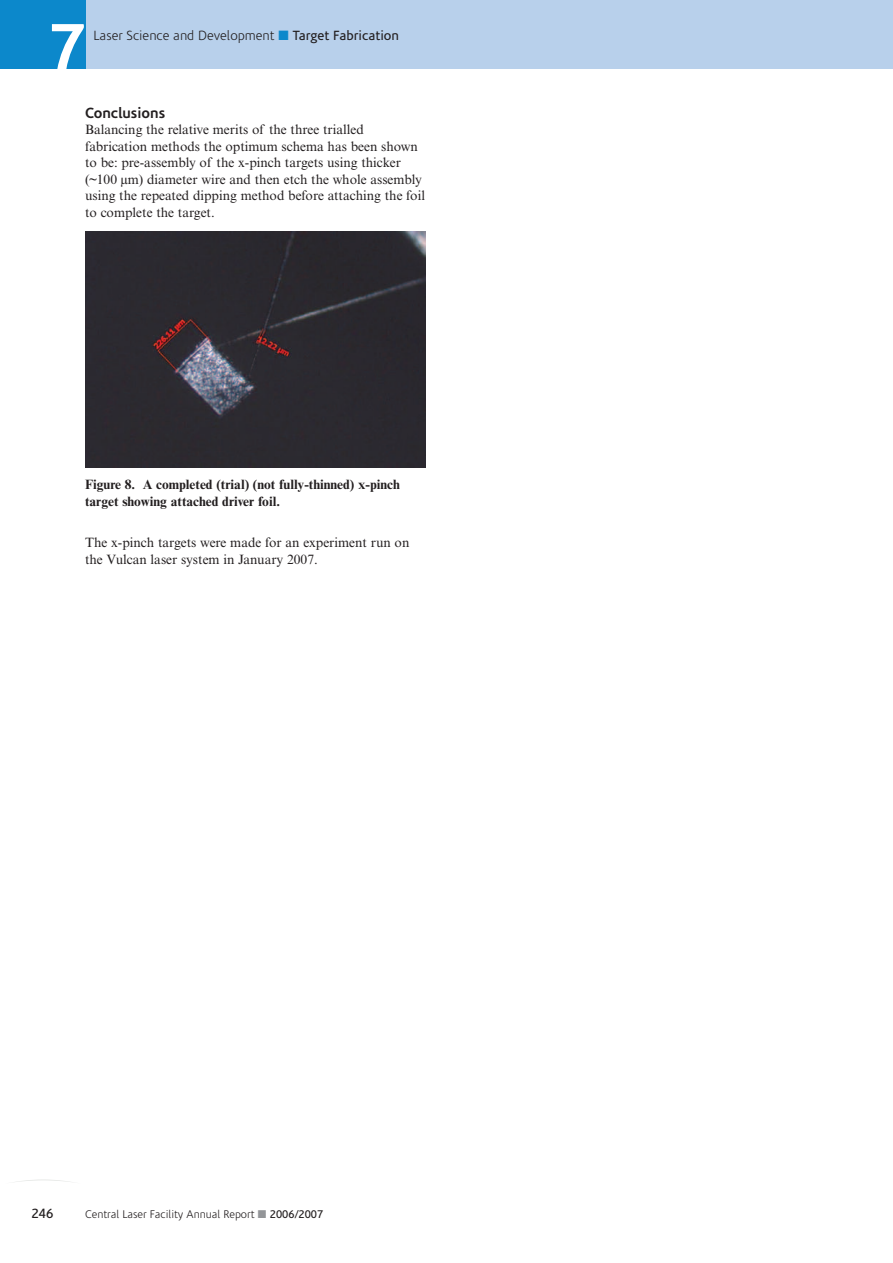
<style>
.page{position:relative;width:893px;height:1263px;background:#fff}
.page>*{position:absolute;margin:0;border:0;box-sizing:border-box;transform-origin:0 0}
.t1{font:700 66px "Corisande";color:#fff}
.t2{font:700 15px "Corisande";color:#231f20}
.t3{font:13.5px/16.5px "Times NRMT";color:#231f20}
.t4{font:700 13.5px/16.5px "Times NRMT";color:#231f20}
.t5{font:300 13.5px "Corisande";color:#231f20}
.t6{font:13.5px "Corisande";color:#231f20}
.t7{font:300 11.25px "Corisande";color:#231f20}
.s1{color:#0c88cb}
.s2{font-weight:400}
.s3{color:#939598}
</style>
<div class="page">
<div style="left:85px;top:0;width:808px;height:68px;background:#b8d0eb"></div>
<div style="left:0;top:0;width:85px;height:68px;background:#0c88cb"></div>
<svg style="left:16px;top:1179px;width:54px;height:3px"></svg>
<img style="left:85px;top:231px;width:340px;height:237px">
<h1 class="t1" style="left:49px;top:21px;width:38px">7</h1>
<p class="t5" style="left:94px;top:30px;width:307px">Laser Science and Development <span class="s1">■</span> <span class="s2">Target Fabrication</span></p>
<p class="t2" style="left:85px;top:107px;width:82px">Conclusions</p>
<p class="t3" style="left:85px;top:123px;width:341px">Balancing the relative merits of the three trialled fabrication methods the optimum schema has been shown to be: pre-assembly of the x-pinch targets using thicker (~100 µm) diameter wire and then etch the whole assembly using the repeated dipping method before attaching the foil to complete the target.</p>
<p class="t4" style="left:85px;top:478px;width:316px">Figure 8. A completed (trial) (not fully-thinned) x-pinch target showing attached driver foil.</p>
<p class="t3" style="left:85px;top:536px;width:326px">The x-pinch targets were made for an experiment run on the Vulcan laser system in January 2007.</p>
<p class="t6" style="left:31px;top:1208px;width:24px">246</p>
<p class="t7" style="left:85px;top:1210px;width:240px">Central Laser Facility Annual Report <span class="s3">■</span> <span class="s2">2006/2007</span></p>
</div>
